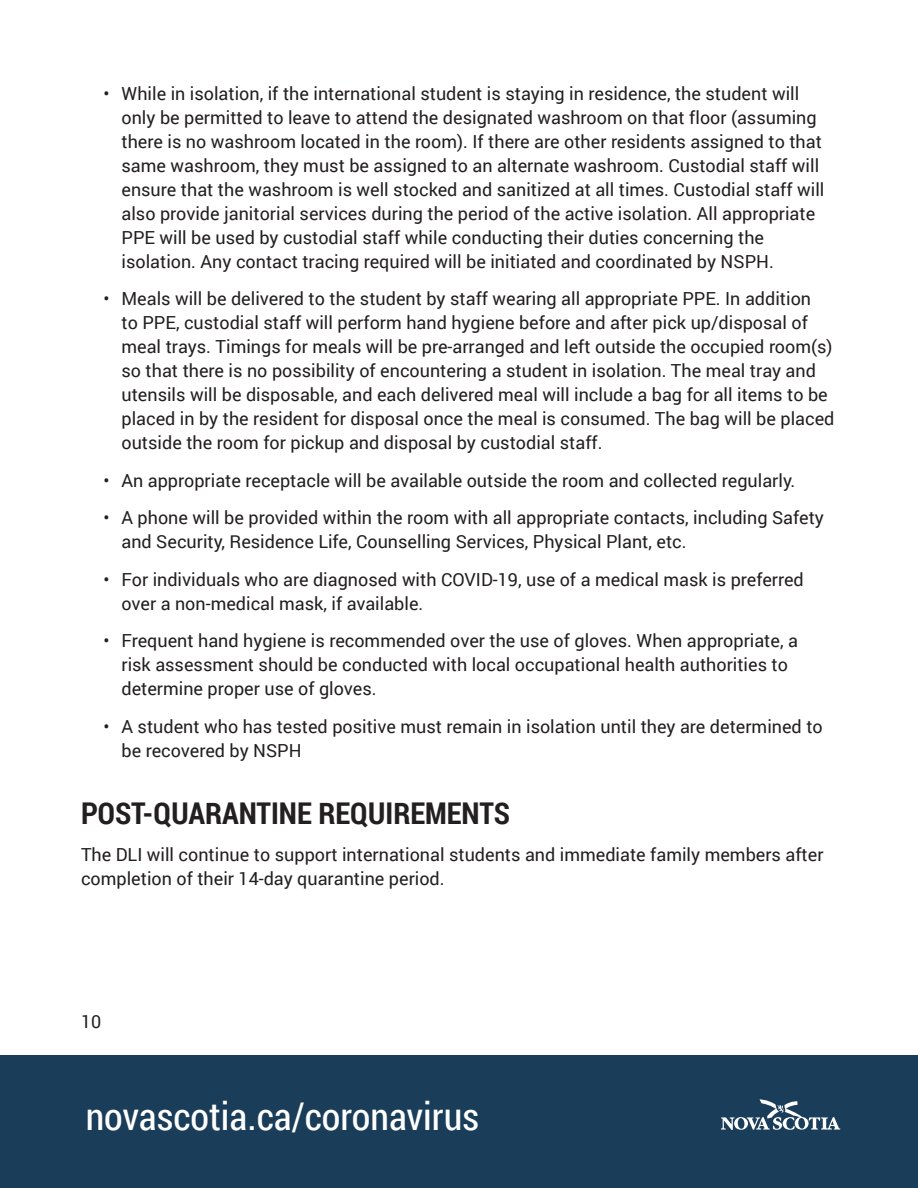
<style>
.page{position:relative;width:918px;height:1188px;background:#fff}
.page>*{position:absolute;margin:0;border:0;box-sizing:border-box;transform-origin:0 0}
.t1{font:38.25px "Roboto Condensed";color:#fff}
.Subhead_1{font:700 30px "Roboto Condensed";color:#231f20}
.Bullets_1{font:18px/24px "Roboto";color:#231f20}
.Body{font:18px/24px "Roboto";color:#231f20}
</style>
<div class="page">
<div style="left:0;top:1055px;width:918px;height:133px;background:#1a3d59"></div>
<svg style="left:721px;top:1099px;width:119px;height:31px"></svg>
<p class="Bullets_1" style="left:122px;top:81px;width:704px;text-indent:-18px">• While in isolation, if the international student is staying in residence, the student will only be permitted to leave to attend the designated washroom on that floor (assuming there is no washroom located in the room). If there are other residents assigned to that same washroom, they must be assigned to an alternate washroom. Custodial staff will ensure that the washroom is well stocked and sanitized at all times. Custodial staff will also provide janitorial services during the period of the active isolation. All appropriate PPE will be used by custodial staff while conducting their duties concerning the isolation. Any contact tracing required will be initiated and coordinated by NSPH.</p>
<p class="Bullets_1" style="left:122px;top:286px;width:714px;text-indent:-18px">• Meals will be delivered to the student by staff wearing all appropriate PPE. In addition<br>to PPE, custodial staff will perform hand hygiene before and after pick up/disposal of meal trays. Timings for meals will be pre-arranged and left outside the occupied room(s) so that there is no possibility of encountering a student in isolation. The meal tray and utensils will be disposable, and each delivered meal will include a bag for all items to be placed in by the resident for disposal once the meal is consumed. The bag will be placed outside the room for pickup and disposal by custodial staff.</p>
<p class="Bullets_1" style="left:104px;top:468px;width:693px">• An appropriate receptacle will be available outside the room and collected regularly.</p>
<p class="Bullets_1" style="left:122px;top:505px;width:704px;text-indent:-18px">• A phone will be provided within the room with all appropriate contacts, including Safety and Security, Residence Life, Counselling Services, Physical Plant, etc.</p>
<p class="Bullets_1" style="left:122px;top:567px;width:684px;text-indent:-18px">• For individuals who are diagnosed with COVID-19, use of a medical mask is preferred over a non-medical mask, if available.</p>
<p class="Bullets_1" style="left:122px;top:628px;width:678px;text-indent:-18px">• Frequent hand hygiene is recommended over the use of gloves. When appropriate, a risk assessment should be conducted with local occupational health authorities to determine proper use of gloves.</p>
<p class="Bullets_1" style="left:122px;top:714px;width:703px;text-indent:-18px">• A student who has tested positive must remain in isolation until they are determined to be recovered by NSPH</p>
<p class="Subhead_1" style="left:81px;top:792px;width:430px">POST-QUARANTINE REQUIREMENTS</p>
<p class="Body" style="left:81px;top:842px;width:744px">The DLI will continue to support international students and immediate family members after completion of their 14-day quarantine period.</p>
<p class="Bullets_1" style="left:81px;top:1008px;width:22px">10</p>
<h1 class="t1" style="left:86px;top:1090px;width:395px">novascotia.ca/coronavirus</h1>
</div>
